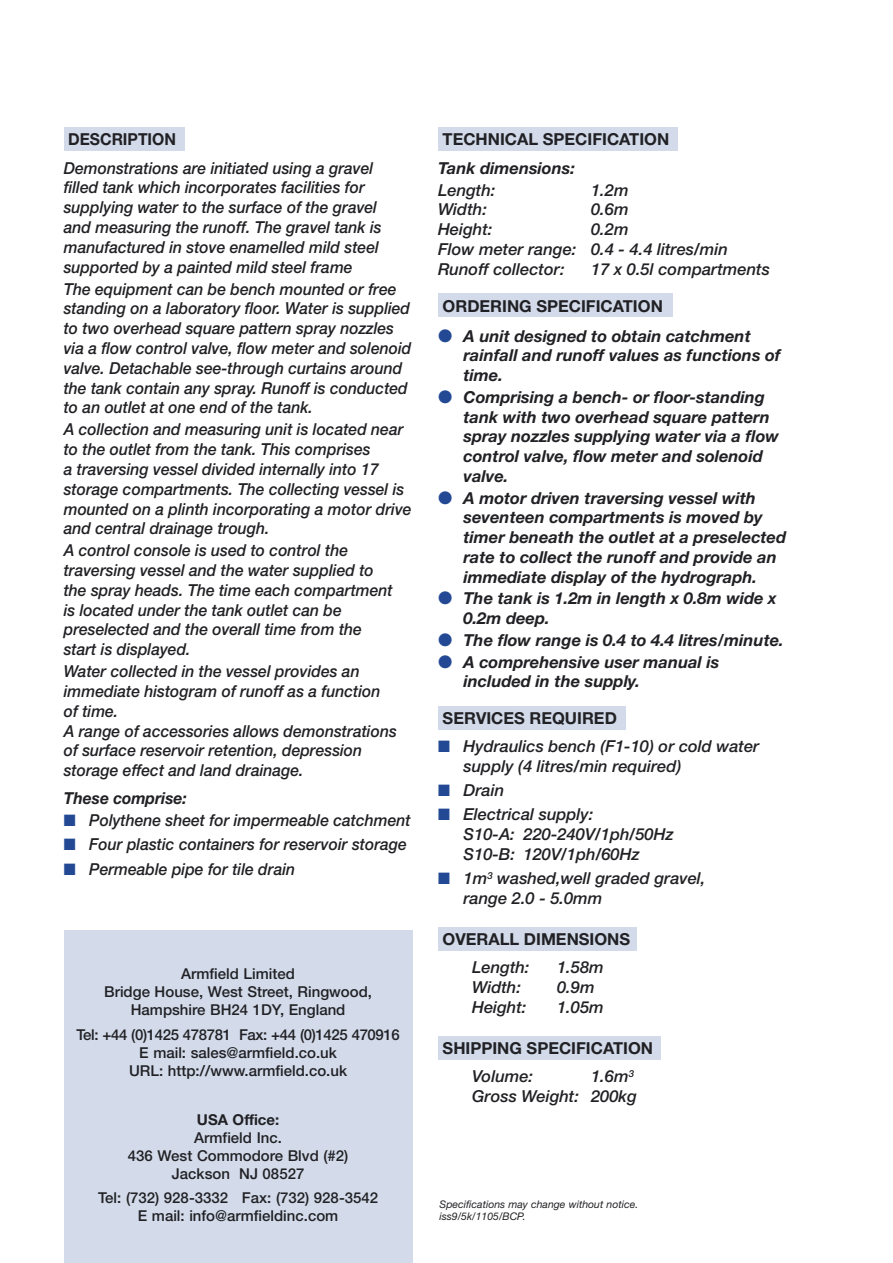
<style>
.page{position:relative;width:893px;height:1263px;background:#fff}
.page>*{position:absolute;margin:0;border:0;box-sizing:border-box;transform-origin:0 0}
.t1{font:italic 500 16.5px/19.8px "Helvetica Neue";color:#212125;scale:.95 1}
.t2{font:italic 700 16.5px/19.8px "Helvetica Neue";color:#212125}
.t3{font:italic 500 16.5px/19.8px "Helvetica Neue";color:#212125}
.t4{font:700 16.5px "Helvetica Neue";color:#212125}
.t5{font:italic 700 16.5px "Helvetica Neue";color:#212125;scale:.95 1}
.t6{font:700 16.5px "Helvetica Neue";color:#212125;scale:.95 1}
.t7{font:500 15px/18px "Helvetica Neue";color:#212125;text-align:center}
.t8{font:700 15px "Helvetica Neue";color:#212125}
.t9{font:italic 10.5px/12.6px "Helvetica Neue";color:#212125}
.s1{color:#244994}
</style>
<div class="page">
<div style="left:438px;top:1036px;width:222px;height:23px;background:#d3dbea"></div>
<div style="left:438px;top:927px;width:199px;height:23px;background:#d3dbea"></div>
<div style="left:438px;top:706px;width:187px;height:24px;background:#d3dbea"></div>
<div style="left:438px;top:294px;width:234px;height:23px;background:#d3dbea"></div>
<div style="left:64px;top:128px;width:120px;height:23px;background:#d3dbea"></div>
<div style="left:438px;top:128px;width:239px;height:23px;background:#d3dbea"></div>
<div style="left:64px;top:931px;width:348px;height:332px;background:#d3dbea"></div>
<p class="t6" style="left:68px;top:129px;width:115px">DESCRIPTION</p>
<p class="t1" style="left:64px;top:158px;width:336px">Demonstrations are initiated using a gravel filled tank which incorporates facilities for supplying water to the surface of the gravel and measuring the runoff. The gravel tank is manufactured in stove enamelled mild steel supported by a painted mild steel frame</p>
<p class="t1" style="left:64px;top:279px;width:367px">The equipment can be bench mounted or free standing on a laboratory floor. Water is supplied to two overhead square pattern spray nozzles via a flow control valve, flow meter and solenoid valve. Detachable see-through curtains around the tank contain any spray. Runoff is conducted to an outlet at one end of the tank.</p>
<p class="t1" style="left:64px;top:419px;width:368px">A collection and measuring unit is located near to the outlet from the tank. This comprises<br>a traversing vessel divided internally into 17 storage compartments. The collecting vessel is mounted on a plinth incorporating a motor drive and central drainage trough.</p>
<p class="t1" style="left:64px;top:540px;width:348px">A control console is used to control the traversing vessel and the water supplied to the spray heads. The time each compartment is located under the tank outlet can be preselected and the overall time from the start is displayed.</p>
<p class="t1" style="left:64px;top:661px;width:352px">Water collected in the vessel provides an immediate histogram of runoff as a function of time.<br>A range of accessories allows demonstrations of surface reservoir retention, depression storage effect and land drainage.</p>
<p class="t5" style="left:64px;top:788px;width:131px">These comprise:</p>
<p class="t1" style="left:64px;top:810px;width:367px"><span class="s1">■</span> Polythene sheet for impermeable catchment</p>
<p class="t1" style="left:64px;top:834px;width:363px"><span class="s1">■</span> Four plastic containers for reservoir storage</p>
<p class="t1" style="left:64px;top:858px;width:245px"><span class="s1">■</span> Permeable pipe for tile drain</p>
<p class="t7" style="left:104px;top:965px;width:269px">Armfield Limited<br>Bridge House, West Street, Ringwood,<br>Hampshire BH24 1DY, England</p>
<p class="t7" style="left:76px;top:1025px;width:325px">Tel: +44 (0)1425 478781 Fax: +44 (0)1425 470916<br>E mail: sales@armfield.co.uk<br>URL: http://www.armfield.co.uk</p>
<p class="t8" style="left:197px;top:1110px;width:84px">USA Office:</p>
<p class="t7" style="left:128px;top:1128px;width:222px">Armfield Inc.<br>436 West Commodore Blvd (#2)<br>Jackson NJ 08527</p>
<p class="t7" style="left:98px;top:1188px;width:282px">Tel: (732) 928-3332 Fax: (732) 928-3542<br>E mail: info@armfieldinc.com</p>
<p class="t4" style="left:443px;top:129px;width:228px">TECHNICAL SPECIFICATION</p>
<p class="t2" style="left:438px;top:157px;width:138px">Tank dimensions:</p>
<p class="t3" style="left:438px;top:180px;width:59px">Length:</p>
<p class="t3" style="left:591px;top:180px;width:39px">1.2m</p>
<p class="t3" style="left:438px;top:199px;width:50px">Width:</p>
<p class="t3" style="left:591px;top:199px;width:39px">0.6m</p>
<p class="t3" style="left:438px;top:219px;width:56px">Height:</p>
<p class="t3" style="left:438px;top:219px;width:292px;text-indent:153px">0.2m<br>Flow meter range: 0.4 - 4.4 litres/min<br>Runoff collector:</p>
<p class="t3" style="left:591px;top:259px;width:180px">17 x 0.5l compartments</p>
<p class="t4" style="left:443px;top:295px;width:222px">ORDERING SPECIFICATION</p>
<p class="t2" style="left:464px;top:325px;width:319px;text-indent:-26px"><span class="s1">●</span> A unit designed to obtain catchment rainfall and runoff values as functions of time.</p>
<p class="t2" style="left:464px;top:387px;width:317px;text-indent:-26px"><span class="s1">●</span> Comprising a bench- or floor-standing tank with two overhead square pattern spray nozzles supplying water via a flow control valve, flow meter and solenoid valve.</p>
<p class="t2" style="left:464px;top:487px;width:324px;text-indent:-26px"><span class="s1">●</span> A motor driven traversing vessel with seventeen compartments is moved by timer beneath the outlet at a preselected rate to collect the runoff and provide an immediate display of the hydrograph.</p>
<p class="t2" style="left:464px;top:588px;width:315px;text-indent:-26px"><span class="s1">●</span> The tank is 1.2m in length x 0.8m wide x<br>0.2m deep.</p>
<p class="t2" style="left:438px;top:630px;width:347px"><span class="s1">●</span> The flow range is 0.4 to 4.4 litres/minute.</p>
<p class="t2" style="left:464px;top:651px;width:257px;text-indent:-26px"><span class="s1">●</span> A comprehensive user manual is included in the supply.</p>
<p class="t4" style="left:443px;top:708px;width:176px">SERVICES REQUIRED</p>
<p class="t3" style="left:463px;top:736px;width:297px;text-indent:-25px"><span class="s1">■</span> Hydraulics bench (F1-10) or cold water supply (4 litres/min required)</p>
<p class="t3" style="left:438px;top:780px;width:68px"><span class="s1">■</span> Drain</p>
<p class="t3" style="left:463px;top:804px;width:212px;text-indent:-25px"><span class="s1">■</span> Electrical supply:<br>S10-A: 220-240V/1ph/50Hz<br>S10-B: 120V/1ph/60Hz</p>
<p class="t3" style="left:463px;top:868px;width:243px;text-indent:-25px"><span class="s1">■</span> 1m<sup>3</sup> washed,well graded gravel, range 2.0 - 5.0mm</p>
<p class="t4" style="left:443px;top:929px;width:189px">OVERALL DIMENSIONS</p>
<p class="t3" style="left:472px;top:957px;width:59px">Length:</p>
<p class="t3" style="left:557px;top:957px;width:48px">1.58m</p>
<p class="t3" style="left:472px;top:977px;width:50px">Width:</p>
<p class="t3" style="left:557px;top:977px;width:39px">0.9m</p>
<p class="t3" style="left:472px;top:997px;width:56px">Height:</p>
<p class="t3" style="left:557px;top:997px;width:48px">1.05m</p>
<p class="t4" style="left:443px;top:1038px;width:212px">SHIPPING SPECIFICATION</p>
<p class="t3" style="left:472px;top:1066px;width:63px">Volume:</p>
<p class="t3" style="left:472px;top:1066px;width:166px;text-align:right">1.6m<sup>3<br></sup>Gross Weight: 200kg</p>
<p class="t9" style="left:440px;top:1197px;width:200px">Specifications may change without notice. iss9/5k/1105/BCP.</p>
</div>
